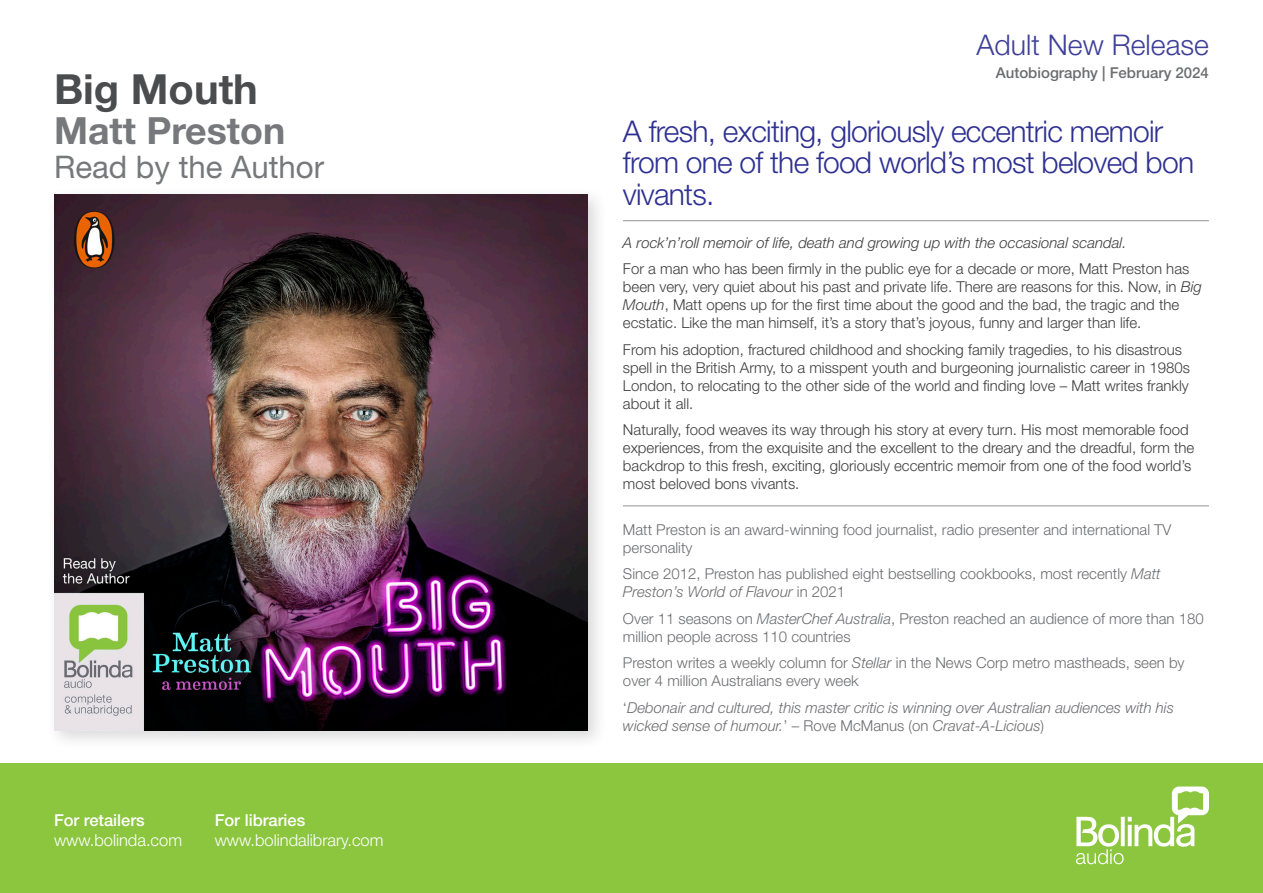
<style>
.page{position:relative;width:1263px;height:893px;background:#fff}
.page>*{position:absolute;margin:0;border:0;box-sizing:border-box;transform-origin:0 0}
.t1{font:700 41.55px "Helvetica Neue LT Std";color:#4b4c4d}
.t2{font:700 37.5px "Helvetica Neue LT Std";color:#76787b}
.t3{font:31.2px "Helvetica Neue LT Std";color:#76787b}
.Teaser_Blurb_-_Adult{font:300 30px/31.5px "Helvetica Neue LT Std";letter-spacing:-.025em;color:#2e3092}
.t4{font:300 28.5px "Helvetica Neue LT Std";color:#3e3f99}
.t5{font:300 16.5px "Helvetica Neue LT Std";color:#fff}
.t6{font:500 16.5px "Helvetica Neue LT Std";color:#fff}
.Main_Blurb{font:300 15px/18px "Helvetica Neue LT Std";color:#3e3e3f}
.Award___Quote{font:300 15px/18px "Helvetica Neue LT Std";color:#6c6d70}
.Award___Quote-2{font:italic 300 15px/18px "Helvetica Neue LT Std";color:#6c6d70}
.Main_Blurb-2{font:italic 300 15px "Helvetica Neue LT Std";color:#3e3e3f}
.Genre___date{font:500 15px "Helvetica Neue LT Std";color:#6c6d70}
.s1{font-style:italic}
.s2{font-style:normal}
</style>
<div class="page">
<div style="left:0;top:763px;width:1263px;height:130px;background:#8bc63e"></div>
<svg style="left:1076px;top:786px;width:133px;height:78px"></svg>
<hr style="left:623px;top:505px;width:586px;height:1px;background:#939598">
<hr style="left:623px;top:220px;width:586px;height:1px;background:#939598">
<div style="left:46px;top:186px;width:562px;height:565px;background:#231f20;opacity:.17"></div>
<img style="left:54px;top:194px;width:534px;height:537px">
<p class="t1" style="left:54px;top:63px;width:205px">Big Mouth</p>
<p class="t2" style="left:54px;top:107px;width:233px">Matt Preston</p>
<p class="t3" style="left:54px;top:149px;width:272px">Read by the Author</p>
<p class="t6" style="left:54px;top:811px;width:92px">For retailers</p>
<p class="t5" style="left:54px;top:830px;width:130px">www.bolinda.com</p>
<p class="t6" style="left:215px;top:811px;width:92px">For libraries</p>
<p class="t5" style="left:215px;top:830px;width:170px">www.bolindalibrary.com</p>
<p class="t4" style="left:977px;top:27px;width:234px">Adult New Release</p>
<p class="Genre___date" style="left:996px;top:63px;width:215px">Autobiography | February 2024</p>
<p class="Teaser_Blurb_-_Adult" style="left:623px;top:115px;width:573px">A fresh, exciting, gloriously eccentric memoir from one of the food world’s most beloved bon vivants.</p>
<p class="Main_Blurb-2" style="left:623px;top:233px;width:505px">A rock’n’roll memoir of life, death and growing up with the occasional scandal.</p>
<p class="Main_Blurb" style="left:623px;top:259px;width:580px">For a man who has been firmly in the public eye for a decade or more, Matt Preston has been very, very quiet about his past and private life. There are reasons for this. Now, in <span class="s1">Big Mouth</span>, Matt opens up for the first time about the good and the bad, the tragic and the ecstatic. Like the man himself, it’s a story that’s joyous, funny and larger than life.</p>
<p class="Main_Blurb" style="left:623px;top:340px;width:569px">From his adoption, fractured childhood and shocking family tragedies, to his disastrous spell in the British Army, to a misspent youth and burgeoning journalistic career in 1980s London, to relocating to the other side of the world and finding love – Matt writes frankly about it all.</p>
<p class="Main_Blurb" style="left:623px;top:420px;width:573px">Naturally, food weaves its way through his story at every turn. His most memorable food experiences, from the exquisite and the excellent to the dreary and the dreadful, form the backdrop to this fresh, exciting, gloriously eccentric memoir from one of the food world’s most beloved bons vivants.</p>
<p class="Award___Quote" style="left:623px;top:520px;width:550px">Matt Preston is an award-winning food journalist, radio presenter and international TV personality</p>
<p class="Award___Quote" style="left:623px;top:565px;width:539px">Since 2012, Preston has published eight bestselling cookbooks, most recently <span class="s1">Matt<br>Preston’s World of Flavour</span> in 2021</p>
<p class="Award___Quote" style="left:623px;top:609px;width:582px">Over 11 seasons on <span class="s1">MasterChef Australia</span>, Preston reached an audience of more than 180 million people across 110 countries</p>
<p class="Award___Quote" style="left:623px;top:654px;width:563px">Preston writes a weekly column for <span class="s1">Stellar</span> in the News Corp metro mastheads, seen by over 4 million Australians every week</p>
<p class="Award___Quote-2" style="left:623px;top:698px;width:552px"><span class="s2">‘</span>Debonair and cultured, this master critic is winning over Australian audiences with his wicked sense of humour.<span class="s2">’ – Rove McManus (on</span> Cravat-A-Licious<span class="s2">)</span></p>
</div>
